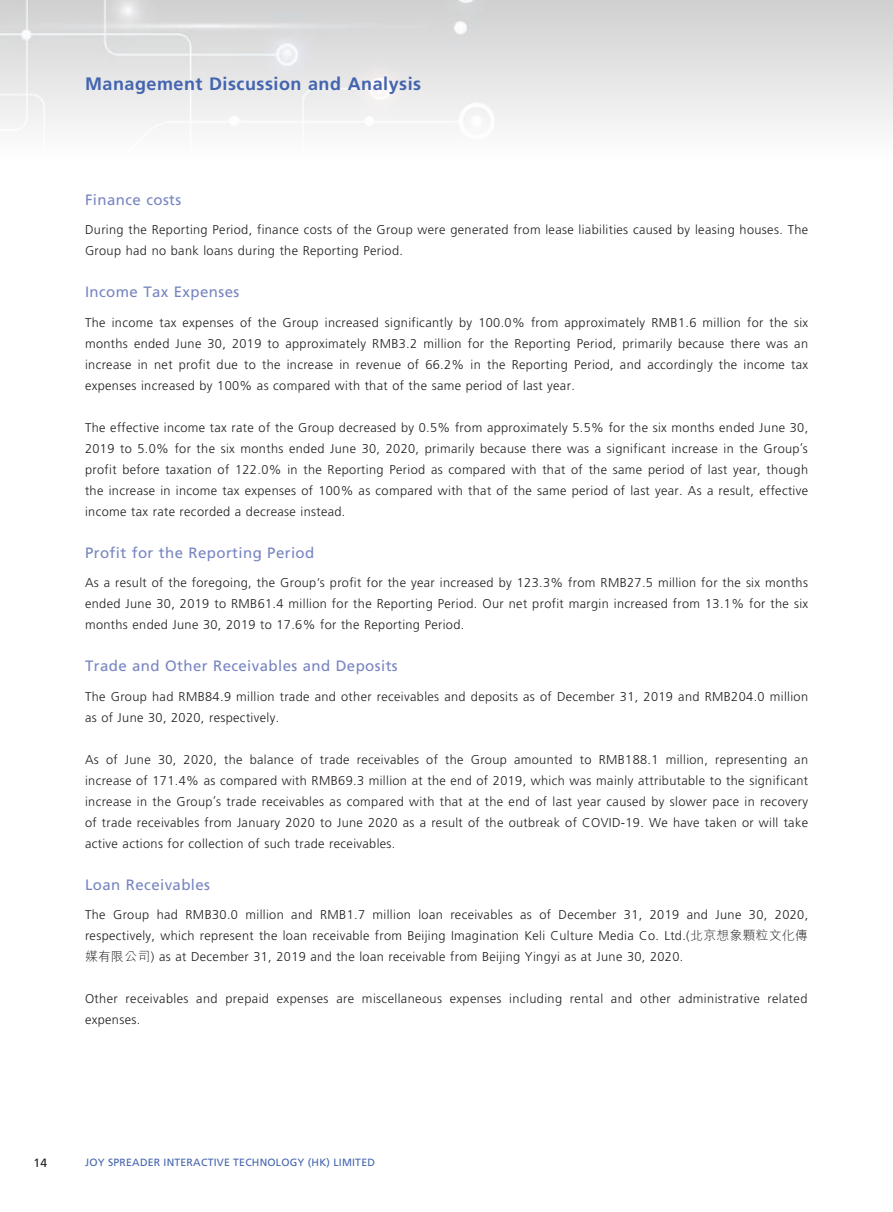
<style>
.page{position:relative;width:893px;height:1212px;background:#fff}
.page>*{position:absolute;margin:0;border:0;box-sizing:border-box;transform-origin:0 0}
.t1{font:700 18px "Frutiger LT Std";letter-spacing:.03em;color:#4364af}
.t2{font:15px "Frutiger LT Std";letter-spacing:.03em;color:#7885c1}
.t3{font:300 12.75px/21px "Frutiger LT Std";letter-spacing:.03em;color:#231f20;text-align:justify}
.t4{font:12px "Frutiger LT Std";color:#231f20}
.t5{font:10.5px "Frutiger LT Std";letter-spacing:.02em;color:#4364af}
.s1{font-family:"M Hei HK"}
</style>
<div class="page">
<h1 class="t1" style="left:85px;top:74px;width:338px">Management Discussion and Analysis</h1>
<p class="t2" style="left:85px;top:191px;width:98px">Finance costs</p>
<p class="t3" style="left:85px;top:220px;width:725px">During the Reporting Period, finance costs of the Group were generated from lease liabilities caused by leasing houses. The<br>Group had no bank loans during the Reporting Period.</p>
<p class="t2" style="left:85px;top:283px;width:156px">Income Tax Expenses</p>
<p class="t3" style="left:85px;top:312px;width:725px">The income tax expenses of the Group increased significantly by 100.0% from approximately RMB1.6 million for the six months ended June 30, 2019 to approximately RMB3.2 million for the Reporting Period, primarily because there was an increase in net profit due to the increase in revenue of 66.2% in the Reporting Period, and accordingly the income tax expenses increased by 100% as compared with that of the same period of last year.</p>
<p class="t3" style="left:85px;top:417px;width:725px">The effective income tax rate of the Group decreased by 0.5% from approximately 5.5% for the six months ended June 30, 2019 to 5.0% for the six months ended June 30, 2020, primarily because there was a significant increase in the Group’s profit before taxation of 122.0% in the Reporting Period as compared with that of the same period of last year, though the increase in income tax expenses of 100% as compared with that of the same period of last year. As a result, effective income tax rate recorded a decrease instead.</p>
<p class="t2" style="left:85px;top:544px;width:231px">Profit for the Reporting Period</p>
<p class="t3" style="left:85px;top:573px;width:725px">As a result of the foregoing, the Group’s profit for the year increased by 123.3% from RMB27.5 million for the six months ended June 30, 2019 to RMB61.4 million for the Reporting Period. Our net profit margin increased from 13.1% for the six months ended June 30, 2019 to 17.6% for the Reporting Period.</p>
<p class="t2" style="left:85px;top:657px;width:314px">Trade and Other Receivables and Deposits</p>
<p class="t3" style="left:85px;top:686px;width:725px">The Group had RMB84.9 million trade and other receivables and deposits as of December 31, 2019 and RMB204.0 million as of June 30, 2020, respectively.</p>
<p class="t3" style="left:85px;top:749px;width:725px">As of June 30, 2020, the balance of trade receivables of the Group amounted to RMB188.1 million, representing an increase of 171.4% as compared with RMB69.3 million at the end of 2019, which was mainly attributable to the significant increase in the Group’s trade receivables as compared with that at the end of last year caused by slower pace in recovery of trade receivables from January 2020 to June 2020 as a result of the outbreak of COVID-19. We have taken or will take active actions for collection of such trade receivables.</p>
<p class="t2" style="left:85px;top:876px;width:127px">Loan Receivables</p>
<p class="t3" style="left:85px;top:905px;width:725px">The Group had RMB30.0 million and RMB1.7 million loan receivables as of December 31, 2019 and June 30, 2020, respectively, which represent the loan receivable from Beijing Imagination Keli Culture Media Co. Ltd.(<span class="s1">北京想象顆粒文化傳媒有限公司</span>) as at December 31, 2019 and the loan receivable from Beijing Yingyi as at June 30, 2020.</p>
<p class="t3" style="left:85px;top:989px;width:724px">Other receivables and prepaid expenses are miscellaneous expenses including rental and other administrative related expenses.</p>
<p class="t4" style="left:34px;top:1155px;width:15px">14</p>
<p class="t5" style="left:85px;top:1156px;width:291px">JOY SPREADER INTERACTIVE TECHNOLOGY (HK) LIMITED</p>
</div>
